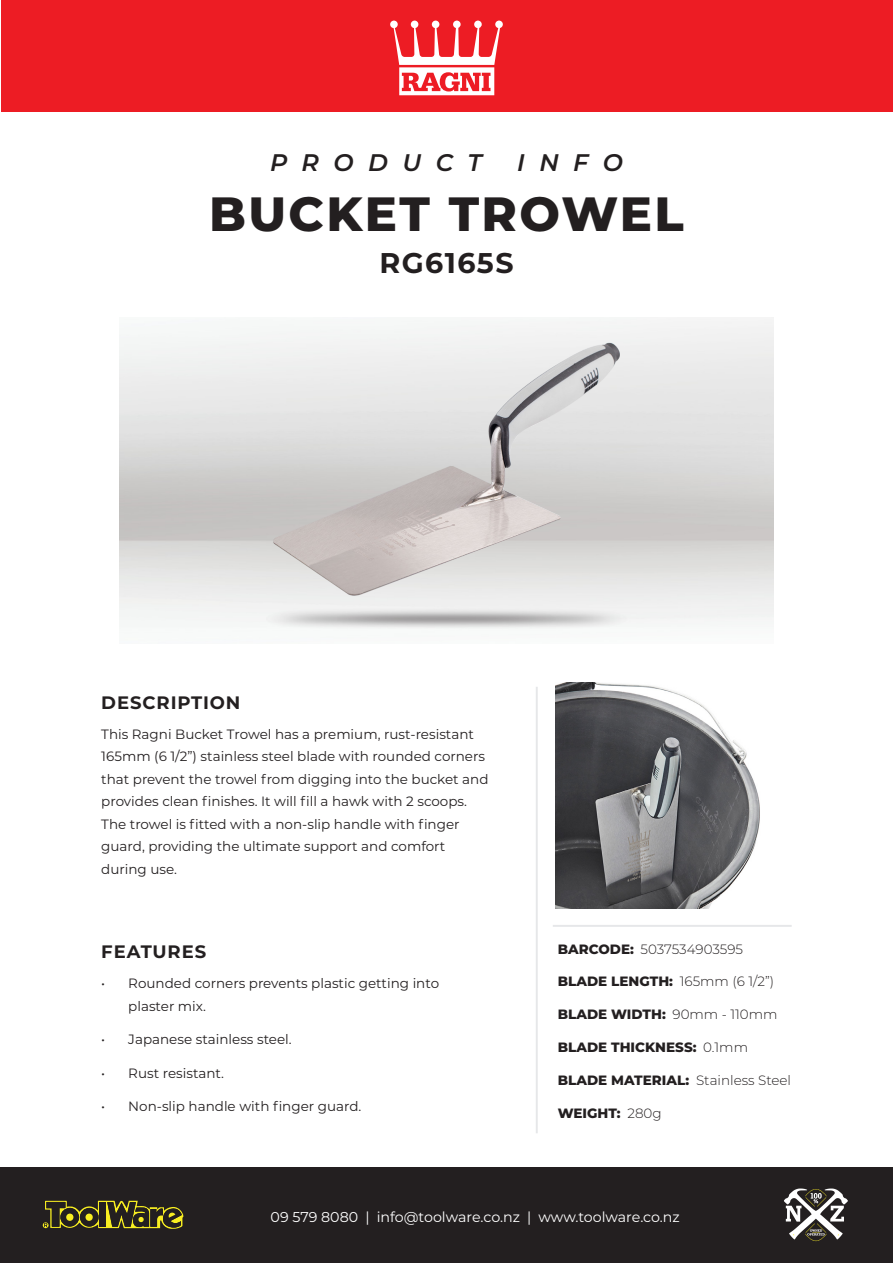
<style>
.page{position:relative;width:893px;height:1263px;background:#fff}
.page>*{position:absolute;margin:0;border:0;box-sizing:border-box;transform-origin:0 0}
.t1{font:800 48px "Montserrat";letter-spacing:.05em;color:#231f20}
.t2{font:700 28.5px "Montserrat";letter-spacing:.05em;color:#231f20}
.t3{font:italic 600 24px "Montserrat";letter-spacing:.6em;color:#231f20}
.t4{font:700 18px "Montserrat";letter-spacing:.05em;color:#231f20}
.t5{font:14.25px "Montserrat";color:#fff}
.Body_Text{font:13.5px/22.5px "Montserrat";color:#231f20}
.Specifications{font:800 13.5px "Montserrat";color:#231f20}
.Specifications-2{font:300 13.5px "Montserrat";letter-spacing:-.005em;color:#231f20}
.s1{font-weight:800}
.s2{font-weight:300}
</style>
<div class="page">
<div style="left:1px;top:1px;width:891px;height:111px;background:#ed1c24"></div>
<svg style="left:390px;top:21px;width:113px;height:74px"></svg>
<div style="left:0;top:1167px;width:893px;height:96px;background:#231f20"></div>
<svg style="left:43px;top:1200px;width:141px;height:29px"></svg>
<svg style="left:784px;top:1188px;width:64px;height:53px"></svg>
<hr style="left:536px;top:687px;width:2px;height:446px;background:#e6e7e9">
<img style="left:255px;top:338px;width:383px;height:263px">
<hr style="left:553px;top:925px;width:239px;height:2px;background:#e6e7e9">
<img style="left:556px;top:682px;width:204px;height:226px">
<p class="t3" style="left:270px;top:145px;width:213px">PRODUCT</p>
<p class="t3" style="left:517px;top:145px;width:107px">INFO</p>
<p class="t1" style="left:209px;top:179px;width:476px">BUCKET TROWEL</p>
<p class="t2" style="left:379px;top:243px;width:136px">RG6165S</p>
<p class="t4" style="left:101px;top:689px;width:141px">DESCRIPTION</p>
<p class="Body_Text" style="left:101px;top:722px;width:389px">This Ragni Bucket Trowel has a premium, rust-resistant 165mm (6 1/2”) stainless steel blade with rounded corners that prevent the trowel from digging into the bucket and provides clean finishes. It will fill a hawk with 2 scoops.<br>The trowel is fitted with a non-slip handle with finger guard, providing the ultimate support and comfort during use.</p>
<p class="t4" style="left:101px;top:938px;width:106px">FEATURES</p>
<p class="Body_Text" style="left:128px;top:971px;width:312px;line-height:23.2px;text-indent:-27px">• Rounded corners prevents plastic getting into plaster mix.</p>
<p class="Body_Text" style="left:101px;top:1028px;width:192px">• Japanese stainless steel.</p>
<p class="Body_Text" style="left:101px;top:1061px;width:124px">• Rust resistant.</p>
<p class="Body_Text" style="left:101px;top:1095px;width:262px">• Non-slip handle with finger guard.</p>
<p class="Specifications-2" style="left:558px;top:939px;width:187px"><span class="s1">BARCODE:</span> 5037534903595</p>
<p class="Specifications" style="left:558px;top:972px;width:218px">BLADE LENGTH: <span class="s2">165mm (6 1/2”)</span></p>
<p class="Specifications" style="left:558px;top:1005px;width:221px">BLADE WIDTH: <span class="s2">90mm - 110mm</span></p>
<p class="Specifications" style="left:558px;top:1037px;width:192px">BLADE THICKNESS: <span class="s2">0.1mm</span></p>
<p class="Specifications" style="left:558px;top:1070px;width:235px">BLADE MATERIAL: <span class="s2">Stainless Steel</span></p>
<p class="Specifications" style="left:558px;top:1103px;width:105px">WEIGHT: <span class="s2">280g</span></p>
<p class="t5" style="left:271px;top:1207px;width:411px">09 579 8080 | info@toolware.co.nz | www.toolware.co.nz</p>
</div>
